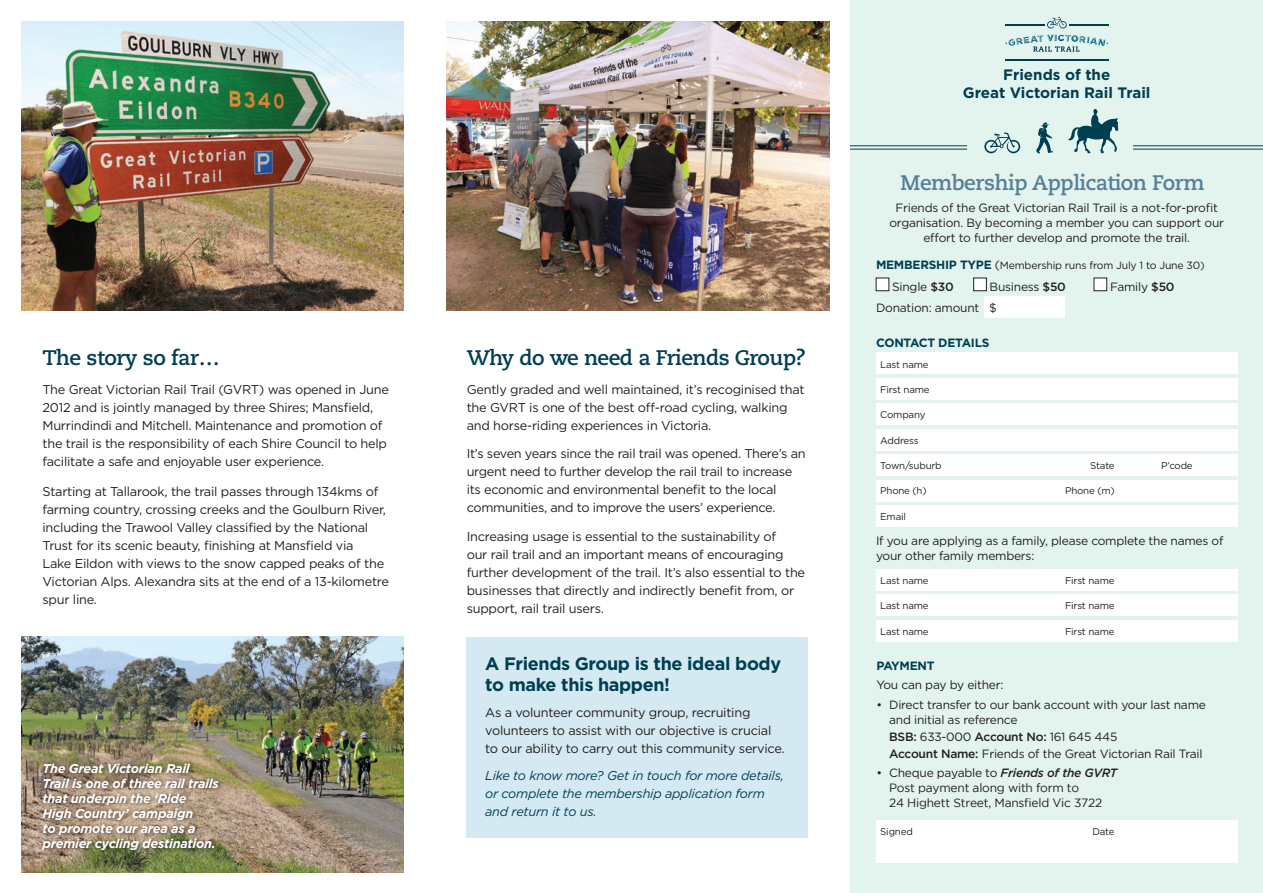
<style>
.page{position:relative;width:1263px;height:893px;background:#fff}
.page>*{position:absolute;margin:0;border:0;box-sizing:border-box;transform-origin:0 0}
.t1{font:700 21px "Caecilia";letter-spacing:-.025em;color:#003f52}
.t2{font:700 21px "Caecilia";letter-spacing:-.02em;color:#558098}
.t3{font:700 18px/21px "Gotham";letter-spacing:-.02em;color:#003f52}
.t4{font:700 15.15px/18px "Gotham";color:#003f52;text-align:center}
.t5{font:12.75px/18px "Gotham";letter-spacing:-.02em;color:#231f20}
.t6{font:italic 700 12.75px/15px "Gotham";letter-spacing:-.02em;color:#fff}
.t7{font:italic 12.75px/18px "Gotham";letter-spacing:-.02em;color:#003f52}
.t8{font:12px/15px "Gotham";letter-spacing:-.02em;color:#231f20}
.t9{font:12px/15px "Gotham";letter-spacing:-.02em;color:#231f20}
.t10{font:700 12px "Gotham";letter-spacing:-.02em;color:#003f52}
.t11{font:10.5px "Gotham";letter-spacing:-.02em;color:#231f20}
.t12{font:9.75px "Gotham";letter-spacing:-.02em;color:#231f20}
.s1{font-weight:700;font-size:12px;color:#003f52}
.s2{font-size:12px}
.s3{font-weight:500}
.s4{font-style:inherit}
.s5{font-weight:500;font-style:italic}
</style>
<div class="page">
<div style="left:850px;top:0;width:413px;height:893px;background:#e3f3ee"></div>
<img style="left:21px;top:21px;width:383px;height:289px">
<img style="left:446px;top:21px;width:383px;height:289px">
<div style="left:984px;top:297px;width:81px;height:21px;background:#fff"></div>
<div style="left:876px;top:353px;width:361px;height:21px;background:#fff"></div>
<div style="left:876px;top:569px;width:361px;height:21px;background:#fff"></div>
<div style="left:876px;top:378px;width:361px;height:21px;background:#fff"></div>
<div style="left:876px;top:595px;width:361px;height:21px;background:#fff"></div>
<div style="left:876px;top:404px;width:361px;height:21px;background:#fff"></div>
<div style="left:876px;top:620px;width:361px;height:21px;background:#fff"></div>
<div style="left:876px;top:429px;width:361px;height:21px;background:#fff"></div>
<div style="left:876px;top:455px;width:361px;height:21px;background:#fff"></div>
<div style="left:876px;top:480px;width:361px;height:21px;background:#fff"></div>
<div style="left:876px;top:506px;width:361px;height:21px;background:#fff"></div>
<div style="left:876px;top:278px;width:13px;height:13px;background:#fff"></div>
<div style="left:876px;top:278px;width:13px;height:13px;border:1px solid #231f20"></div>
<div style="left:974px;top:278px;width:12px;height:13px;background:#fff"></div>
<div style="left:973px;top:278px;width:13px;height:13px;border:1px solid #231f20"></div>
<div style="left:1094px;top:278px;width:13px;height:13px;background:#fff"></div>
<div style="left:1094px;top:278px;width:13px;height:13px;border:1px solid #231f20"></div>
<div style="left:876px;top:820px;width:361px;height:42px;background:#fff"></div>
<hr style="left:850px;top:145px;width:117px;height:1px;background:#003f52">
<hr style="left:850px;top:149px;width:117px;height:1px;background:#003f52">
<hr style="left:1133px;top:145px;width:130px;height:1px;background:#003f52">
<hr style="left:1133px;top:149px;width:130px;height:1px;background:#003f52">
<svg style="left:984px;top:132px;width:36px;height:21px"></svg>
<svg style="left:1036px;top:122px;width:17px;height:31px"></svg>
<svg style="left:1068px;top:109px;width:50px;height:44px"></svg>
<hr style="left:1005px;top:59px;width:103px;height:1px;background:#003f52">
<hr style="left:1005px;top:60px;width:103px;height:1px;background:#003f52">
<svg style="left:1005px;top:17px;width:103px;height:35px"></svg>
<img style="left:21px;top:637px;width:383px;height:235px">
<div style="left:466px;top:637px;width:342px;height:201px;background:#d4e9f1"></div>
<div style="left:39px;top:760px;width:185px;height:95px;background:#231f20;opacity:.8"></div>
<h1 class="t1" style="left:43px;top:345px;width:179px">The story so far…</h1>
<p class="t5" style="left:43px;top:380px;width:348px">The Great Victorian Rail Trail (GVRT) was opened in June 2012 and is jointly managed by three Shires; Mansfield, Murrindindi and Mitchell. Maintenance and promotion of the trail is the responsibility of each Shire Council to help facilitate a safe and enjoyable user experience.</p>
<p class="t5" style="left:43px;top:483px;width:348px">Starting at Tallarook, the trail passes through 134kms of farming country, crossing creeks and the Goulburn River, including the Trawool Valley classified by the National Trust for its scenic beauty, finishing at Mansfield via<br>Lake Eildon with views to the snow capped peaks of the Victorian Alps. Alexandra sits at the end of a 13-kilometre spur line.</p>
<p class="t6" style="left:43px;top:760px;width:178px">The Great Victorian Rail<br>Trail is one of three rail trails that underpin the ‘Ride<br>High Country’ campaign<br>to promote our area as a premier cycling destination.</p>
<h1 class="t1" style="left:467px;top:345px;width:341px">Why do we need a Friends Group?</h1>
<p class="t5" style="left:467px;top:380px;width:339px">Gently graded and well maintained, it’s recoginised that the GVRT is one of the best off-road cycling, walking and horse-riding experiences in Victoria.</p>
<p class="t5" style="left:467px;top:444px;width:340px">It’s seven years since the rail trail was opened. There’s an urgent need to further develop the rail trail to increase its economic and environmental benefit to the local communities, and to improve the users’ experience.</p>
<p class="t5" style="left:467px;top:527px;width:340px">Increasing usage is essential to the sustainability of<br>our rail trail and an important means of encouraging further development of the trail. It’s also essential to the businesses that directly and indirectly benefit from, or support, rail trail users.</p>
<h2 class="t3" style="left:485px;top:653px;width:297px">A Friends Group is the ideal body to make this happen!</h2>
<p class="t5" style="left:485px;top:703px;width:301px">As a volunteer community group, recruiting volunteers to assist with our objective is crucial to our ability to carry out this community service.</p>
<p class="t7" style="left:485px;top:766px;width:300px">Like to know more? Get in touch for more details, or complete the membership application form and return it to us.</p>
<p class="t4" style="left:963px;top:66px;width:189px">Friends of the<br>Great Victorian Rail Trail</p>
<h1 class="t2" style="left:901px;top:171px;width:305px">Membership Application Form</h1>
<p class="t8" style="left:889px;top:200px;width:336px;text-align:center">Friends of the Great Victorian Rail Trail is a not-for-profit organisation. By becoming a member you can support our effort to further develop and promote the trail.</p>
<p class="t11" style="left:876px;top:259px;width:330px"><span class="s1">MEMBERSHIP TYPE</span> <span class="s2">(</span>Membership runs from July 1 to June 30)</p>
<p class="t8" style="left:892px;top:279px;width:63px">Single <span class="s3">$30</span></p>
<p class="t8" style="left:990px;top:279px;width:78px">Business <span class="s3">$50</span></p>
<p class="t8" style="left:1110px;top:279px;width:66px">Family <span class="s3">$50</span></p>
<p class="t8" style="left:876px;top:300px;width:122px">Donation: amount $</p>
<p class="t10" style="left:876px;top:335px;width:115px">CONTACT DETAILS</p>
<p class="t12" style="left:880px;top:358px;width:50px">Last name</p>
<p class="t12" style="left:880px;top:383px;width:51px">First name</p>
<p class="t12" style="left:880px;top:409px;width:47px">Company</p>
<p class="t12" style="left:880px;top:434px;width:40px">Address</p>
<p class="t12" style="left:880px;top:459px;width:63px">Town/suburb</p>
<p class="t12" style="left:1090px;top:459px;width:26px">State</p>
<p class="t12" style="left:1161px;top:459px;width:33px">P’code</p>
<p class="t12" style="left:880px;top:485px;width:48px">Phone (h)</p>
<p class="t12" style="left:1065px;top:485px;width:51px">Phone (m)</p>
<p class="t12" style="left:880px;top:510px;width:27px">Email</p>
<p class="t8" style="left:876px;top:533px;width:349px">If you are applying as a family, please complete the names of your other family members:</p>
<p class="t12" style="left:880px;top:574px;width:50px">Last name</p>
<p class="t12" style="left:1065px;top:574px;width:51px">First name</p>
<p class="t12" style="left:880px;top:600px;width:50px">Last name</p>
<p class="t12" style="left:1065px;top:600px;width:51px">First name</p>
<p class="t12" style="left:880px;top:625px;width:50px">Last name</p>
<p class="t12" style="left:1065px;top:625px;width:51px">First name</p>
<p class="t10" style="left:876px;top:658px;width:60px">PAYMENT</p>
<p class="t8" style="left:876px;top:677px;width:129px">You can pay by either:</p>
<p class="t8" style="left:889px;top:697px;width:318px;text-indent:-13px">• Direct transfer to our bank account with your last name and initial as reference</p>
<p class="t8" style="left:889px;top:728px;width:315px;line-height:17.1px"><span class="s3">BSB:</span> 633-000 <span class="s3">Account No:</span> 161 645 445<br><span class="s3">Account Name:</span> Friends of the Great Victorian Rail Trail</p>
<p class="t9" style="left:889px;top:765px;width:230px;text-indent:-13px"><span class="s4">• Cheque payable to</span> <span class="s5">Friends of the GVRT<br></span>Post payment along with form to<br>24 Highett Street, Mansfield Vic 3722</p>
<p class="t12" style="left:880px;top:825px;width:34px">Signed</p>
<p class="t12" style="left:1092px;top:825px;width:24px">Date</p>
</div>
